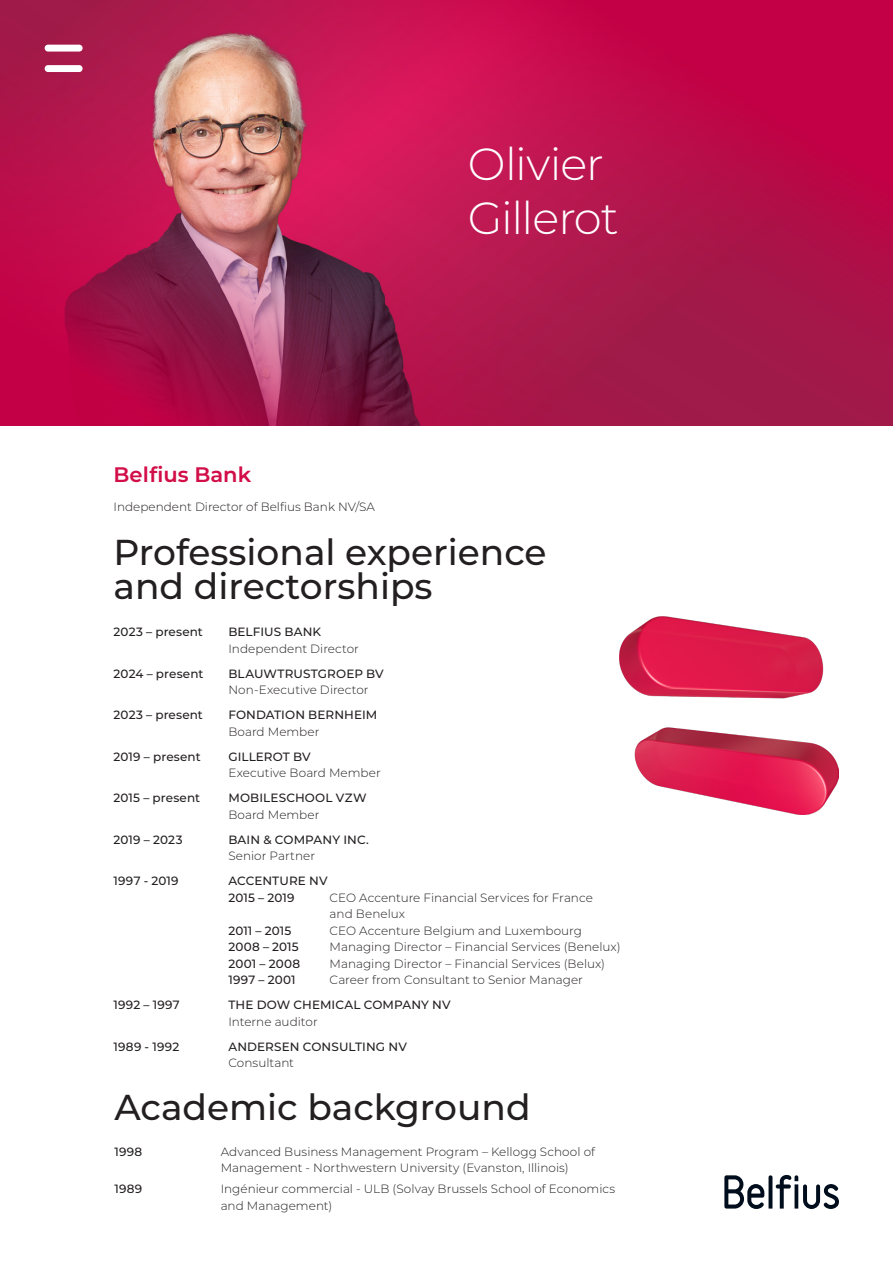
<style>
.page{position:relative;width:893px;height:1263px;background:#fff}
.page>*{position:absolute;margin:0;border:0;box-sizing:border-box;transform-origin:0 0}
.t1{font:300 45px "Belfius 21";letter-spacing:-.025em;color:#fff}
.t2{font:500 36px/34.5px "Belfius 21";color:#231f20}
.Titles{font:700 21px "Belfius 21";color:#d20e48}
.Body{font:300 12px/16.5px "Belfius 21";letter-spacing:.005em;color:#231f20}
.Body-2{font:500 12px/16.5px "Belfius 21";letter-spacing:.01em;color:#231f20}
.s1{font-weight:500}
.s2{font-weight:300}
</style>
<div class="page">
<svg style="left:0;top:0;width:893px;height:425px;background:#b41e51"></svg>
<div style="left:45px;top:65px;width:38px;height:7px;background:#fff;border-radius:3px"></div>
<div style="left:45px;top:45px;width:38px;height:7px;background:#fff;border-radius:3px"></div>
<svg style="left:724px;top:1175px;width:115px;height:34px"></svg>
<img style="left:620px;top:617px;width:219px;height:197px">
<p class="Titles" style="left:114px;top:461px;width:139px">Belfius Bank</p>
<p class="Body" style="left:114px;top:498px;width:263px">Independent Director of Belfius Bank NV/SA</p>
<p class="t1" style="left:468px;top:136px;width:138px">Olivier</p>
<p class="t1" style="left:468px;top:190px;width:152px">Gillerot</p>
<p class="t2" style="left:114px;top:534px;width:435px">Professional experience and directorships</p>
<p class="Body-2" style="left:114px;top:624px;width:91px">2023 – present</p>
<p class="Body" style="left:228px;top:624px;width:132px"><span class="s1">BELFIUS BANK<br></span>Independent Director</p>
<p class="Body-2" style="left:114px;top:665px;width:91px">2024 – present</p>
<p class="Body" style="left:228px;top:665px;width:157px"><span class="s1">BLAUWTRUSTGROEP BV<br></span>Non-Executive Director</p>
<p class="Body-2" style="left:114px;top:707px;width:91px">2023 – present</p>
<p class="Body-2" style="left:228px;top:707px;width:150px">FONDATION BERNHEIM<br><span class="s2">Board Member</span></p>
<p class="Body-2" style="left:114px;top:748px;width:89px">2019 – present</p>
<p class="Body" style="left:228px;top:748px;width:154px"><span class="s1">GILLEROT BV<br></span>Executive Board Member</p>
<p class="Body-2" style="left:114px;top:790px;width:88px">2015 – present</p>
<p class="Body-2" style="left:228px;top:790px;width:140px">MOBILESCHOOL VZW<br><span class="s2">Board Member</span></p>
<p class="Body-2" style="left:114px;top:831px;width:70px">2019 – 2023</p>
<p class="Body-2" style="left:228px;top:831px;width:142px">BAIN &amp; COMPANY INC.<br><span class="s2">Senior Partner</span></p>
<p class="Body-2" style="left:114px;top:873px;width:67px">1997 - 2019</p>
<p class="Body-2" style="left:228px;top:873px;width:101px">ACCENTURE NV<br>2015 – 2019</p>
<p class="Body" style="left:330px;top:889px;width:265px">CEO Accenture Financial Services for France and Benelux</p>
<p class="Body-2" style="left:228px;top:922px;width:65px">2011 – 2015</p>
<p class="Body" style="left:330px;top:922px;width:254px">CEO Accenture Belgium and Luxembourg</p>
<p class="Body-2" style="left:228px;top:939px;width:72px">2008 – 2015</p>
<p class="Body" style="left:330px;top:939px;width:292px">Managing Director – Financial Services (Benelux)</p>
<p class="Body-2" style="left:228px;top:955px;width:73px">2001 – 2008</p>
<p class="Body" style="left:330px;top:955px;width:277px">Managing Director – Financial Services (Belux)</p>
<p class="Body-2" style="left:228px;top:972px;width:69px">1997 – 2001</p>
<p class="Body" style="left:330px;top:972px;width:255px">Career from Consultant to Senior Manager</p>
<p class="Body-2" style="left:114px;top:997px;width:68px">1992 – 1997</p>
<p class="Body-2" style="left:228px;top:997px;width:224px">THE DOW CHEMICAL COMPANY NV<br><span class="s2">Interne auditor</span></p>
<p class="Body-2" style="left:114px;top:1038px;width:67px">1989 - 1992</p>
<p class="Body-2" style="left:228px;top:1038px;width:180px">ANDERSEN CONSULTING NV<br><span class="s2">Consultant</span></p>
<p class="t2" style="left:114px;top:1090px;width:418px">Academic background</p>
<p class="Body-2" style="left:114px;top:1143px;width:29px">1998</p>
<p class="Body" style="left:221px;top:1143px;width:376px">Advanced Business Management Program – Kellogg School of<br>Management - Northwestern University (Evanston, Illinois)</p>
<p class="Body-2" style="left:114px;top:1181px;width:29px">1989</p>
<p class="Body" style="left:221px;top:1181px;width:396px">Ingénieur commercial - ULB (Solvay Brussels School of Economics and Management)</p>
</div>
